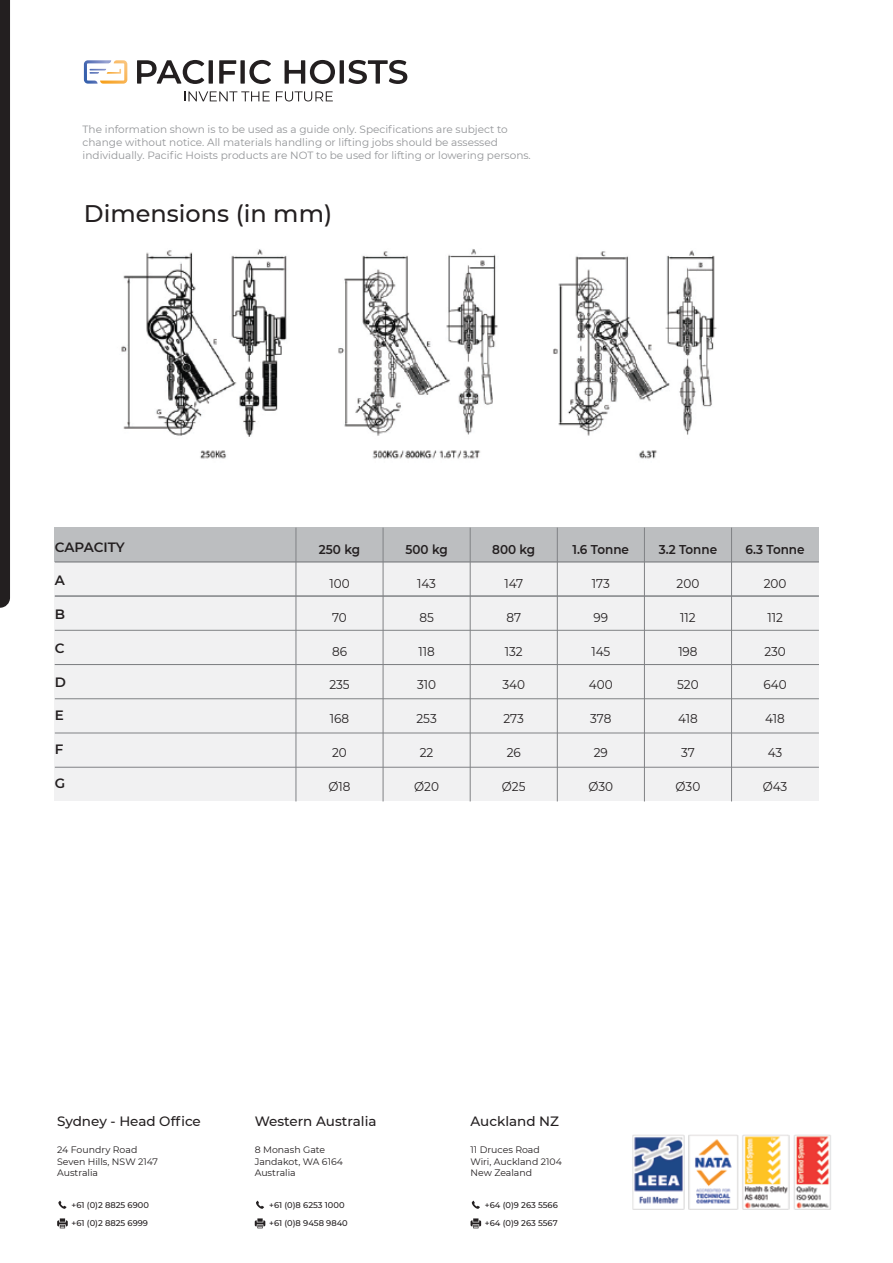
<style>
.page{position:relative;width:893px;height:1263px;background:#fff}
.page>*{position:absolute;margin:0;border:0;box-sizing:border-box;transform-origin:0 0}
.t1{font:500 24px "Montserrat";color:#231f20}
.t2{font:500 13.5px "Montserrat";color:#231f20}
.t3{font:600 13.5px "Montserrat";letter-spacing:-.01em;color:#231f20}
.t4{font:12.75px "Montserrat";color:#231f20;scale:.94 1}
.t5{font:600 12.75px "Montserrat";color:#231f20;scale:.94 1}
.t6{font:10.5px/12.6px "Montserrat";color:#939598}
.t7{font:9.3px/11.4px "Montserrat";color:#231f20}
.t8{font:500 8.25px/18px "Montserrat";color:#231f20}
</style>
<div class="page">
<div style="left:0;top:0;width:10px;height:608px;background:#231f20"></div>
<svg style="left:184px;top:91px;width:86px;height:10px"></svg>
<svg style="left:276px;top:91px;width:57px;height:10px"></svg>
<svg style="left:137px;top:60px;width:67px;height:24px"></svg>
<svg style="left:209px;top:60px;width:4px;height:24px"></svg>
<svg style="left:219px;top:60px;width:17px;height:24px"></svg>
<div style="left:240px;top:60px;width:5px;height:24px;background:#231f20"></div>
<svg style="left:249px;top:60px;width:22px;height:24px"></svg>
<svg style="left:285px;top:60px;width:50px;height:24px"></svg>
<hr style="left:340px;top:60px;width:4px;height:24px;background:#231f20">
<svg style="left:348px;top:60px;width:59px;height:24px"></svg>
<svg style="left:84px;top:60px;width:43px;height:24px"></svg>
<img style="left:121px;top:249px;width:596px;height:210px">
<img style="left:632px;top:1134px;width:199px;height:76px">
<svg style="left:58px;top:1201px;width:9px;height:8px"></svg>
<svg style="left:57px;top:1218px;width:11px;height:10px"></svg>
<svg style="left:256px;top:1201px;width:8px;height:8px"></svg>
<svg style="left:255px;top:1218px;width:10px;height:10px"></svg>
<svg style="left:472px;top:1201px;width:8px;height:8px"></svg>
<svg style="left:471px;top:1218px;width:10px;height:10px"></svg>
<div style="left:55px;top:535px;width:764px;height:265px;background:#f1f1f2"></div>
<hr style="left:55px;top:630px;width:764px;height:1px;background:#808285">
<hr style="left:55px;top:698px;width:764px;height:1px;background:#808285">
<hr style="left:55px;top:732px;width:764px;height:1px;background:#808285">
<hr style="left:55px;top:767px;width:764px;height:1px;background:#808285">
<hr style="left:55px;top:596px;width:764px;height:1px;background:#808285">
<div style="left:55px;top:528px;width:764px;height:34px;background:#bcbec0"></div>
<hr style="left:55px;top:561px;width:764px;height:1px;background:#808285">
<hr style="left:55px;top:664px;width:764px;height:1px;background:#808285">
<hr style="left:295px;top:528px;width:1px;height:273px;background:#808285">
<hr style="left:383px;top:528px;width:1px;height:273px;background:#808285">
<hr style="left:470px;top:528px;width:1px;height:273px;background:#808285">
<hr style="left:557px;top:528px;width:1px;height:273px;background:#808285">
<hr style="left:644px;top:528px;width:1px;height:273px;background:#808285">
<hr style="left:731px;top:528px;width:1px;height:273px;background:#808285">
<p class="t6" style="left:83px;top:123px;width:450px">The information shown is to be used as a guide only. Specifications are subject to change without notice. All materials handling or lifting jobs should be assessed individually. Pacific Hoists products are NOT to be used for lifting or lowering persons.</p>
<h1 class="t1" style="left:84px;top:197px;width:250px">Dimensions (in mm)</h1>
<p class="t3" style="left:55px;top:537px;width:71px">CAPACITY</p>
<p class="t3" style="left:55px;top:571px;width:12px">A</p>
<p class="t3" style="left:55px;top:605px;width:12px">B</p>
<p class="t3" style="left:55px;top:638px;width:11px">C</p>
<p class="t3" style="left:55px;top:672px;width:13px">D</p>
<p class="t3" style="left:55px;top:706px;width:11px">E</p>
<p class="t3" style="left:55px;top:740px;width:10px">F</p>
<p class="t3" style="left:55px;top:773px;width:12px">G</p>
<p class="t5" style="left:319px;top:541px;width:45px">250 kg</p>
<p class="t4" style="left:329px;top:575px;width:23px">100</p>
<p class="t4" style="left:332px;top:608px;width:17px">70</p>
<p class="t4" style="left:332px;top:642px;width:17px">86</p>
<p class="t4" style="left:329px;top:676px;width:23px">235</p>
<p class="t4" style="left:330px;top:710px;width:22px">168</p>
<p class="t4" style="left:332px;top:743px;width:17px">20</p>
<p class="t4" style="left:329px;top:777px;width:25px">Ø18</p>
<p class="t5" style="left:406px;top:541px;width:46px">500 kg</p>
<p class="t4" style="left:417px;top:575px;width:22px">143</p>
<p class="t4" style="left:419px;top:608px;width:17px">85</p>
<p class="t4" style="left:418px;top:642px;width:19px">118</p>
<p class="t4" style="left:417px;top:676px;width:22px">310</p>
<p class="t4" style="left:416px;top:710px;width:23px">253</p>
<p class="t4" style="left:420px;top:743px;width:16px">22</p>
<p class="t4" style="left:414px;top:777px;width:28px">Ø20</p>
<p class="t5" style="left:492px;top:541px;width:47px">800 kg</p>
<p class="t4" style="left:504px;top:575px;width:21px">147</p>
<p class="t4" style="left:506px;top:608px;width:17px">87</p>
<p class="t4" style="left:505px;top:642px;width:20px">132</p>
<p class="t4" style="left:502px;top:676px;width:26px">340</p>
<p class="t4" style="left:503px;top:710px;width:23px">273</p>
<p class="t4" style="left:507px;top:743px;width:16px">26</p>
<p class="t4" style="left:502px;top:777px;width:27px">Ø25</p>
<p class="t5" style="left:573px;top:541px;width:62px">1.6 Tonne</p>
<p class="t4" style="left:592px;top:575px;width:21px">173</p>
<p class="t4" style="left:594px;top:608px;width:17px">99</p>
<p class="t4" style="left:591px;top:642px;width:22px">145</p>
<p class="t4" style="left:589px;top:676px;width:27px">400</p>
<p class="t4" style="left:590px;top:710px;width:24px">378</p>
<p class="t4" style="left:594px;top:743px;width:17px">29</p>
<p class="t4" style="left:588px;top:777px;width:28px">Ø30</p>
<p class="t5" style="left:659px;top:541px;width:64px">3.2 Tonne</p>
<p class="t4" style="left:677px;top:575px;width:26px">200</p>
<p class="t4" style="left:680px;top:608px;width:18px">112</p>
<p class="t4" style="left:678px;top:642px;width:22px">198</p>
<p class="t4" style="left:677px;top:676px;width:24px">520</p>
<p class="t4" style="left:678px;top:710px;width:22px">418</p>
<p class="t4" style="left:681px;top:743px;width:16px">37</p>
<p class="t4" style="left:676px;top:777px;width:28px">Ø30</p>
<p class="t5" style="left:745px;top:541px;width:65px">6.3 Tonne</p>
<p class="t4" style="left:764px;top:575px;width:26px">200</p>
<p class="t4" style="left:767px;top:608px;width:18px">112</p>
<p class="t4" style="left:764px;top:642px;width:24px">230</p>
<p class="t4" style="left:763px;top:676px;width:26px">640</p>
<p class="t4" style="left:765px;top:710px;width:22px">418</p>
<p class="t4" style="left:768px;top:743px;width:17px">43</p>
<p class="t4" style="left:763px;top:777px;width:28px">Ø43</p>
<p class="t2" style="left:57px;top:1112px;width:145px">Sydney - Head Office</p>
<p class="t7" style="left:57px;top:1144px;width:102px">24 Foundry Road<br>Seven Hills, NSW 2147<br>Australia</p>
<p class="t8" style="left:72px;top:1195px;width:79px">+61 (0)2 8825 6900 +61 (0)2 8825 6999</p>
<p class="t2" style="left:255px;top:1112px;width:123px">Western Australia</p>
<p class="t7" style="left:255px;top:1144px;width:90px">8 Monash Gate<br>Jandakot, WA 6164<br>Australia</p>
<p class="t8" style="left:269px;top:1195px;width:80px">+61 (0)8 6253 1000 +61 (0)8 9458 9840</p>
<p class="t2" style="left:471px;top:1112px;width:90px">Auckland NZ</p>
<p class="t7" style="left:471px;top:1144px;width:93px">11 Druces Road<br>Wiri, Auckland 2104<br>New Zealand</p>
<p class="t8" style="left:485px;top:1195px;width:74px">+64 (0)9 263 5566 +64 (0)9 263 5567</p>
</div>
